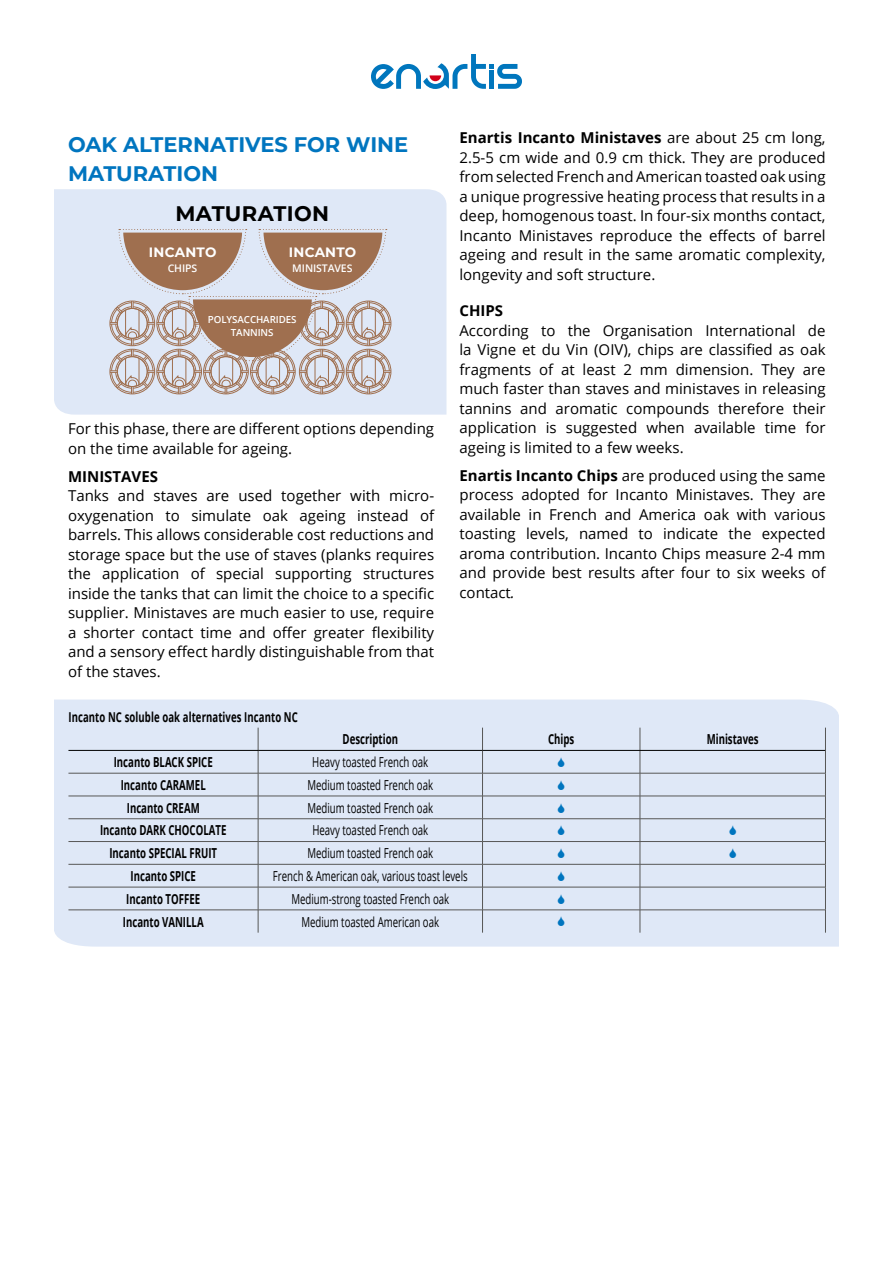
<style>
.page{position:relative;width:893px;height:1263px;background:#fff}
.page>*{position:absolute;margin:0;border:0;box-sizing:border-box;transform-origin:0 0}
.t1{font:700 21px/28.5px "Montserrat";color:#0075bf}
.t2{font:700 21px "Montserrat";letter-spacing:.02em;color:#000}
.t3{font:15px/19.5px "Open Sans";color:#000;text-align:justify}
.t4{font:700 15px "Open Sans";color:#000}
.t5{font:13.8px "Open Sans";color:#000;scale:.7 1}
.t6{font:700 13.8px "Open Sans";color:#000;scale:.7 1}
.t7{font:700 13.65px "Open Sans";letter-spacing:.01em;color:#000;scale:.7 1}
.t8{font:700 13.5px "Montserrat";letter-spacing:.02em;color:#fff}
.t9{font:600 10.5px "Open Sans";letter-spacing:-.01em;color:#fff}
.t10{font:600 9.75px/13.5px "Open Sans";letter-spacing:-.01em;color:#fff;text-align:center}
.s1{font-weight:700}
.s2{font-style:italic}
</style>
<div class="page">
<div style="left:54px;top:189px;width:392px;height:226px;background:#dfe8f7"></div>
<svg style="left:110px;top:229px;width:281px;height:165px;background:#bfada5"></svg>
<div style="left:54px;top:699px;width:785px;height:247px;background:#dfe8f7"></div>
<svg style="left:825px;top:728px;width:1px;height:205px"></svg>
<hr style="left:68px;top:773px;width:190px;height:1px;background:#575756">
<hr style="left:258px;top:773px;width:224px;height:1px;background:#575756">
<hr style="left:482px;top:773px;width:158px;height:1px;background:#575756">
<hr style="left:640px;top:773px;width:186px;height:1px;background:#575756">
<hr style="left:68px;top:796px;width:190px;height:1px;background:#575756">
<hr style="left:258px;top:796px;width:224px;height:1px;background:#575756">
<hr style="left:482px;top:796px;width:158px;height:1px;background:#575756">
<hr style="left:640px;top:796px;width:186px;height:1px;background:#575756">
<hr style="left:68px;top:818px;width:190px;height:1px;background:#575756">
<hr style="left:258px;top:818px;width:224px;height:1px;background:#575756">
<hr style="left:482px;top:818px;width:158px;height:1px;background:#575756">
<hr style="left:640px;top:818px;width:186px;height:1px;background:#575756">
<hr style="left:68px;top:841px;width:190px;height:1px;background:#575756">
<hr style="left:258px;top:841px;width:224px;height:1px;background:#575756">
<hr style="left:482px;top:841px;width:158px;height:1px;background:#575756">
<hr style="left:640px;top:841px;width:186px;height:1px;background:#575756">
<hr style="left:68px;top:864px;width:190px;height:1px;background:#575756">
<hr style="left:258px;top:864px;width:224px;height:1px;background:#575756">
<hr style="left:482px;top:864px;width:158px;height:1px;background:#575756">
<hr style="left:640px;top:864px;width:186px;height:1px;background:#575756">
<hr style="left:68px;top:887px;width:190px;height:1px;background:#575756">
<hr style="left:258px;top:887px;width:224px;height:1px;background:#575756">
<hr style="left:482px;top:887px;width:158px;height:1px;background:#575756">
<hr style="left:640px;top:887px;width:186px;height:1px;background:#575756">
<hr style="left:68px;top:910px;width:190px;height:1px;background:#575756">
<hr style="left:258px;top:910px;width:224px;height:1px;background:#575756">
<svg style="left:258px;top:728px;width:1px;height:205px"></svg>
<hr style="left:482px;top:910px;width:158px;height:1px;background:#575756">
<svg style="left:482px;top:728px;width:1px;height:205px"></svg>
<hr style="left:640px;top:910px;width:186px;height:1px;background:#575756">
<svg style="left:640px;top:728px;width:1px;height:205px"></svg>
<hr style="left:68px;top:750px;width:190px;height:1px;background:#000">
<hr style="left:258px;top:750px;width:224px;height:1px;background:#000">
<hr style="left:482px;top:750px;width:158px;height:1px;background:#000">
<hr style="left:640px;top:750px;width:185px;height:1px;background:#000">
<svg style="left:371px;top:54px;width:151px;height:35px"></svg>
<svg style="left:558px;top:757px;width:6px;height:10px"></svg>
<svg style="left:558px;top:780px;width:6px;height:10px"></svg>
<svg style="left:558px;top:803px;width:6px;height:9px"></svg>
<svg style="left:558px;top:825px;width:6px;height:10px"></svg>
<svg style="left:729px;top:825px;width:7px;height:10px"></svg>
<svg style="left:558px;top:848px;width:6px;height:10px"></svg>
<svg style="left:729px;top:848px;width:7px;height:10px"></svg>
<svg style="left:558px;top:871px;width:6px;height:10px"></svg>
<svg style="left:558px;top:894px;width:6px;height:10px"></svg>
<svg style="left:558px;top:916px;width:6px;height:10px"></svg>
<h1 class="t1" style="left:68px;top:129px;width:342px">OAK ALTERNATIVES FOR WINE<br>MATURATION</h1>
<h1 class="t2" style="left:175px;top:199px;width:155px">MATURATION</h1>
<p class="t8" style="left:149px;top:242px;width:69px">INCANTO</p>
<p class="t9" style="left:168px;top:261px;width:31px">CHIPS</p>
<p class="t8" style="left:289px;top:242px;width:69px">INCANTO</p>
<p class="t9" style="left:292px;top:261px;width:62px">MINISTAVES</p>
<p class="t10" style="left:208px;top:312px;width:90px">POLYSACCHARIDES<br>TANNINS</p>
<p class="t3" style="left:68px;top:419px;width:368px">For this phase, there are different options depending on the time available for ageing.</p>
<p class="t4" style="left:68px;top:466px;width:91px">MINISTAVES</p>
<p class="t3" style="left:68px;top:486px;width:368px">Tanks and staves are used together with micro&shy;oxygenation to simulate oak ageing instead of barrels. This allows considerable cost reductions and storage space but the use of staves (planks requires the application of special supporting structures inside the tanks that can limit the choice to a specific supplier. Ministaves are much easier to use, require a shorter contact time and offer greater flexibility and a sensory effect hardly distinguishable from that of the staves.</p>
<p class="t7" style="left:68px;top:707px;width:329px">Incanto NC soluble oak alternatives Incanto NC</p>
<p class="t3" style="left:459px;top:128px;width:368px"><span class="s1">Enartis Incanto Ministaves</span> are about 25 cm long, 2.5-5 cm wide and 0.9 cm thick. They are produced from selected French and American toasted oak using a unique progressive heating process that results in a deep, homogenous toast. In four-six months contact, Incanto Ministaves reproduce the effects of barrel ageing and result in the same aromatic complexity, longevity and soft structure.</p>
<p class="t4" style="left:459px;top:300px;width:45px">CHIPS</p>
<p class="t3" style="left:459px;top:320px;width:368px">According to the Organisation International de la Vigne et du Vin (OIV), chips are classified as oak fragments of at least 2 mm dimension. They are much faster than staves and ministaves in releasing tannins and aromatic compounds therefore their application is suggested when available time for ageing is limited to a few weeks.</p>
<p class="t3" style="left:459px;top:465px;width:368px"><span class="s1">Enartis Incanto Chips</span> are produced using the same process adopted for Incanto Ministaves. They are available in French and America oak with various toasting levels, named to indicate the expected aroma contribution. Incanto Chips measure 2-4 mm and provide best results after four to six weeks of contact<span class="s2">.</span></p>
<p class="t6" style="left:343px;top:729px;width:81px">Description</p>
<p class="t6" style="left:548px;top:729px;width:39px">Chips</p>
<p class="t6" style="left:707px;top:729px;width:76px">Ministaves</p>
<p class="t6" style="left:114px;top:752px;width:143px">Incanto BLACK SPICE</p>
<p class="t5" style="left:312px;top:753px;width:167px">Heavy toasted French oak</p>
<p class="t6" style="left:121px;top:775px;width:123px">Incanto CARAMEL</p>
<p class="t5" style="left:307px;top:775px;width:181px">Medium toasted French oak</p>
<p class="t6" style="left:127px;top:798px;width:106px">Incanto CREAM</p>
<p class="t5" style="left:307px;top:798px;width:181px">Medium toasted French oak</p>
<p class="t6" style="left:100px;top:821px;width:182px">Incanto DARK CHOCOLATE</p>
<p class="t5" style="left:312px;top:821px;width:167px">Heavy toasted French oak</p>
<p class="t6" style="left:109px;top:843px;width:155px">Incanto SPECIAL FRUIT</p>
<p class="t5" style="left:307px;top:844px;width:181px">Medium toasted French oak</p>
<p class="t6" style="left:131px;top:866px;width:95px">Incanto SPICE</p>
<p class="t5" style="left:273px;top:866px;width:280px">French &amp; American oak, various toast levels</p>
<p class="t6" style="left:126px;top:889px;width:107px">Incanto TOFFEE</p>
<p class="t5" style="left:291px;top:889px;width:227px">Medium-strong toasted French oak</p>
<p class="t6" style="left:123px;top:912px;width:117px">Incanto VANILLA</p>
<p class="t5" style="left:301px;top:912px;width:198px">Medium toasted American oak</p>
</div>
